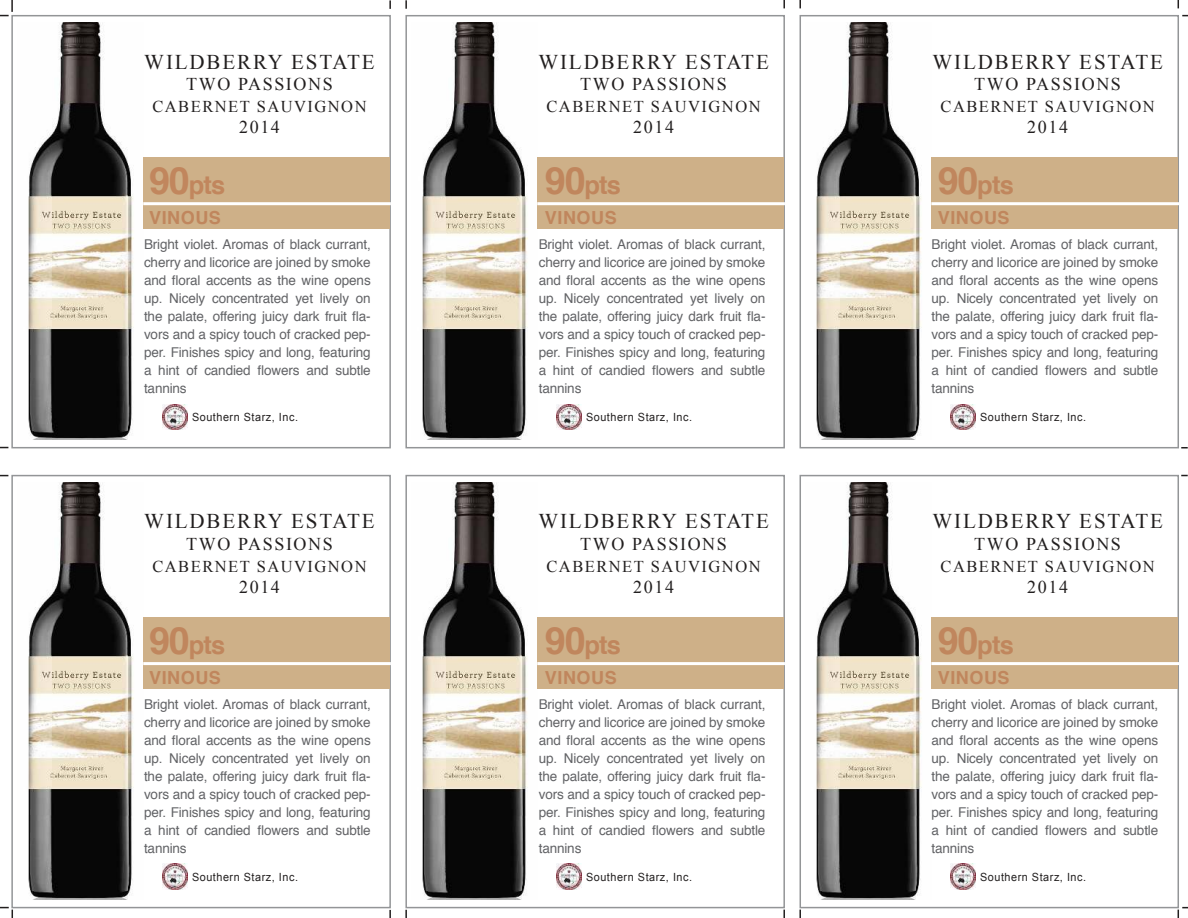
<style>
.page{position:relative;width:1188px;height:918px;background:#fff}
.page>*{position:absolute;margin:0;border:0;box-sizing:border-box;transform-origin:0 0}
.t1{font:700 25.5px "Helvetica";letter-spacing:-.03em;color:#c0865d}
.t2{font:700 25.5px "Helvetica";color:#c1865d}
.t3{font:21px "Times New Roman";letter-spacing:.09em;color:#221f1f}
.t4{font:18px "Times New Roman";letter-spacing:.09em;color:#221f1f}
.t5{font:700 18px "Helvetica";letter-spacing:.03em;color:#c0865d}
.t6{font:16.5px "Times New Roman";letter-spacing:.09em;color:#221f1f}
.t7{font:13.5px/18px "Helvetica";letter-spacing:-.01em;color:#626366;text-align:justify}
.t8{font:11.25px "Arial";letter-spacing:.05em;color:#221f1f;scale:.96 1}
.s1{font-size:37.5px}
</style>
<div class="page">
<svg style="left:783px;top:0;width:2px;height:8px"></svg>
<svg style="left:799px;top:0;width:2px;height:8px"></svg>
<svg style="left:389px;top:0;width:2px;height:9px"></svg>
<svg style="left:405px;top:0;width:2px;height:9px"></svg>
<svg style="left:783px;top:910px;width:2px;height:8px"></svg>
<svg style="left:799px;top:910px;width:2px;height:8px"></svg>
<svg style="left:389px;top:910px;width:2px;height:8px"></svg>
<svg style="left:405px;top:910px;width:2px;height:8px"></svg>
<svg style="left:0;top:0;width:13px;height:16px"></svg>
<svg style="left:0;top:907px;width:13px;height:11px"></svg>
<svg style="left:1178px;top:907px;width:10px;height:11px"></svg>
<div style="left:11px;top:15px;width:380px;height:433px;border:2px solid #939597"></div>
<img style="left:28px;top:22px;width:106px;height:417px">
<img style="left:162px;top:404px;width:25px;height:25px">
<div style="left:143px;top:157px;width:247px;height:72px;background:#ceb088"></div>
<hr style="left:143px;top:202px;width:248px;height:3px;background:#fff">
<div style="left:405px;top:15px;width:380px;height:433px;border:2px solid #939597"></div>
<img style="left:422px;top:22px;width:106px;height:417px">
<img style="left:556px;top:404px;width:25px;height:25px">
<div style="left:537px;top:157px;width:247px;height:72px;background:#ceb088"></div>
<hr style="left:537px;top:202px;width:248px;height:3px;background:#fff">
<div style="left:800px;top:15px;width:379px;height:433px;border:2px solid #939597"></div>
<img style="left:816px;top:22px;width:106px;height:417px">
<img style="left:950px;top:404px;width:25px;height:25px">
<div style="left:931px;top:157px;width:247px;height:72px;background:#ceb088"></div>
<hr style="left:931px;top:202px;width:248px;height:3px;background:#fff">
<div style="left:11px;top:475px;width:380px;height:433px;border:2px solid #939597"></div>
<img style="left:28px;top:482px;width:106px;height:417px">
<img style="left:162px;top:864px;width:25px;height:25px">
<div style="left:143px;top:617px;width:247px;height:72px;background:#ceb088"></div>
<hr style="left:143px;top:662px;width:248px;height:3px;background:#fff">
<div style="left:405px;top:475px;width:380px;height:433px;border:2px solid #939597"></div>
<img style="left:422px;top:482px;width:106px;height:417px">
<img style="left:556px;top:864px;width:25px;height:25px">
<div style="left:537px;top:617px;width:247px;height:72px;background:#ceb088"></div>
<hr style="left:537px;top:662px;width:248px;height:3px;background:#fff">
<div style="left:800px;top:475px;width:379px;height:433px;border:2px solid #939597"></div>
<img style="left:816px;top:482px;width:106px;height:417px">
<img style="left:950px;top:864px;width:25px;height:25px">
<div style="left:931px;top:617px;width:247px;height:72px;background:#ceb088"></div>
<hr style="left:931px;top:662px;width:248px;height:3px;background:#fff">
<h2 class="t3" style="left:144px;top:49px;width:232px">WILDBERRY ESTATE</h2>
<h3 class="t4" style="left:186px;top:73px;width:148px">TWO PASSIONS</h3>
<p class="t6" style="left:152px;top:96px;width:216px">CABERNET SAUVIGNON</p>
<h3 class="t4" style="left:239px;top:117px;width:42px">2014</h3>
<h2 class="t3" style="left:538px;top:49px;width:232px">WILDBERRY ESTATE</h2>
<h3 class="t4" style="left:580px;top:73px;width:148px">TWO PASSIONS</h3>
<p class="t6" style="left:546px;top:96px;width:216px">CABERNET SAUVIGNON</p>
<h3 class="t4" style="left:633px;top:117px;width:42px">2014</h3>
<h2 class="t3" style="left:932px;top:49px;width:232px">WILDBERRY ESTATE</h2>
<h3 class="t4" style="left:974px;top:73px;width:148px">TWO PASSIONS</h3>
<p class="t6" style="left:941px;top:96px;width:216px">CABERNET SAUVIGNON</p>
<h3 class="t4" style="left:1027px;top:117px;width:42px">2014</h3>
<h1 class="t2" style="left:149px;top:176px;width:78px"><span class="s1">90</span>pts</h1>
<h1 class="t1" style="left:545px;top:176px;width:78px"><span class="s1">90</span>pts</h1>
<h1 class="t1" style="left:938px;top:176px;width:78px"><span class="s1">90</span>pts</h1>
<h3 class="t5" style="left:149px;top:211px;width:73px">VINOUS</h3>
<h3 class="t5" style="left:545px;top:211px;width:73px">VINOUS</h3>
<h3 class="t5" style="left:938px;top:211px;width:73px">VINOUS</h3>
<p class="t7" style="left:144px;top:237px;width:228px">Bright violet. Aromas of black currant, cherry and licorice are joined by smoke and floral accents as the wine opens up. Nicely concentrated yet lively on the palate, offering juicy dark fruit fla&shy;vors and a spicy touch of cracked pep&shy;per. Finishes spicy and long, featuring a hint of candied flowers and subtle tannins</p>
<p class="t8" style="left:192px;top:413px;width:112px">Southern Starz, Inc.</p>
<h2 class="t3" style="left:144px;top:509px;width:232px">WILDBERRY ESTATE</h2>
<h3 class="t4" style="left:186px;top:533px;width:148px">TWO PASSIONS</h3>
<p class="t6" style="left:152px;top:556px;width:216px">CABERNET SAUVIGNON</p>
<h3 class="t4" style="left:239px;top:577px;width:42px">2014</h3>
<h1 class="t1" style="left:149px;top:635px;width:78px"><span class="s1">90</span>pts</h1>
<h3 class="t5" style="left:149px;top:671px;width:73px">VINOUS</h3>
<p class="t7" style="left:539px;top:237px;width:228px">Bright violet. Aromas of black currant, cherry and licorice are joined by smoke and floral accents as the wine opens up. Nicely concentrated yet lively on the palate, offering juicy dark fruit fla&shy;vors and a spicy touch of cracked pep&shy;per. Finishes spicy and long, featuring a hint of candied flowers and subtle tannins</p>
<p class="t7" style="left:932px;top:237px;width:228px">Bright violet. Aromas of black currant, cherry and licorice are joined by smoke and floral accents as the wine opens up. Nicely concentrated yet lively on the palate, offering juicy dark fruit fla&shy;vors and a spicy touch of cracked pep&shy;per. Finishes spicy and long, featuring a hint of candied flowers and subtle tannins</p>
<p class="t8" style="left:586px;top:413px;width:112px">Southern Starz, Inc.</p>
<h2 class="t3" style="left:538px;top:509px;width:232px">WILDBERRY ESTATE</h2>
<h3 class="t4" style="left:580px;top:533px;width:148px">TWO PASSIONS</h3>
<p class="t6" style="left:546px;top:556px;width:216px">CABERNET SAUVIGNON</p>
<h3 class="t4" style="left:633px;top:577px;width:42px">2014</h3>
<p class="t8" style="left:980px;top:413px;width:112px">Southern Starz, Inc.</p>
<h2 class="t3" style="left:932px;top:509px;width:232px">WILDBERRY ESTATE</h2>
<h3 class="t4" style="left:974px;top:533px;width:148px">TWO PASSIONS</h3>
<p class="t6" style="left:941px;top:556px;width:216px">CABERNET SAUVIGNON</p>
<h3 class="t4" style="left:1027px;top:577px;width:42px">2014</h3>
<h1 class="t1" style="left:545px;top:635px;width:78px"><span class="s1">90</span>pts</h1>
<h1 class="t1" style="left:938px;top:635px;width:78px"><span class="s1">90</span>pts</h1>
<h3 class="t5" style="left:545px;top:671px;width:73px">VINOUS</h3>
<h3 class="t5" style="left:938px;top:671px;width:73px">VINOUS</h3>
<p class="t7" style="left:144px;top:697px;width:228px">Bright violet. Aromas of black currant, cherry and licorice are joined by smoke and floral accents as the wine opens up. Nicely concentrated yet lively on the palate, offering juicy dark fruit fla&shy;vors and a spicy touch of cracked pep&shy;per. Finishes spicy and long, featuring a hint of candied flowers and subtle tannins</p>
<p class="t7" style="left:539px;top:697px;width:228px">Bright violet. Aromas of black currant, cherry and licorice are joined by smoke and floral accents as the wine opens up. Nicely concentrated yet lively on the palate, offering juicy dark fruit fla&shy;vors and a spicy touch of cracked pep&shy;per. Finishes spicy and long, featuring a hint of candied flowers and subtle tannins</p>
<p class="t7" style="left:932px;top:697px;width:228px">Bright violet. Aromas of black currant, cherry and licorice are joined by smoke and floral accents as the wine opens up. Nicely concentrated yet lively on the palate, offering juicy dark fruit fla&shy;vors and a spicy touch of cracked pep&shy;per. Finishes spicy and long, featuring a hint of candied flowers and subtle tannins</p>
<p class="t8" style="left:192px;top:873px;width:112px">Southern Starz, Inc.</p>
<p class="t8" style="left:586px;top:873px;width:112px">Southern Starz, Inc.</p>
<p class="t8" style="left:980px;top:873px;width:112px">Southern Starz, Inc.</p>
</div>
